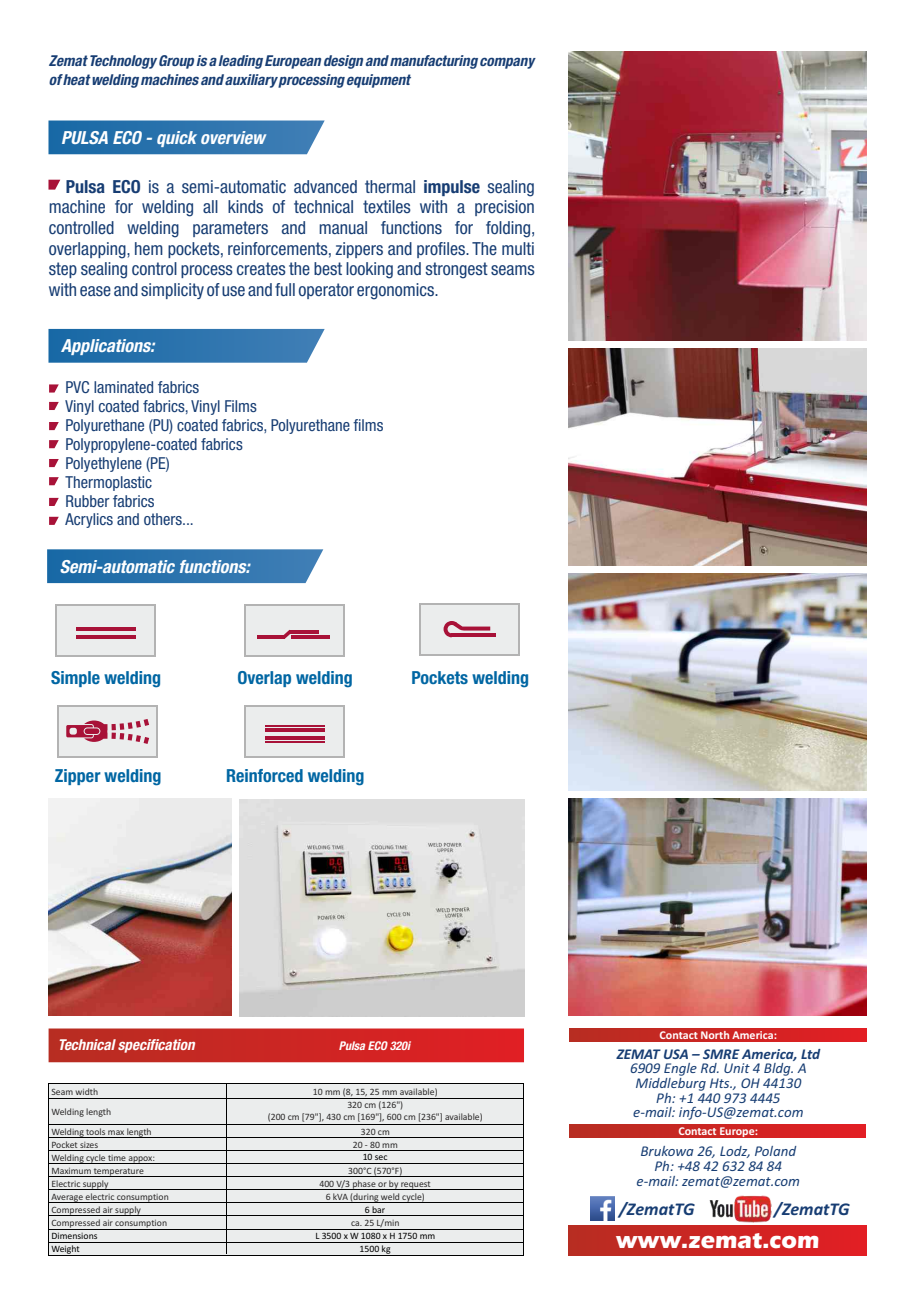
<style>
.page{position:relative;width:915px;height:1289px;background:#fff}
.page>*{position:absolute;margin:0;border:0;box-sizing:border-box;transform-origin:0 0}
.t1{font:700 24px "Eras ITC";color:#fff}
.t2{font:condensed 18px/20.7px "Helvetica Neue LT Pro";color:#173d73;text-align:justify}
.t3{font:700 condensed 18px "Helvetica Neue LT Pro";color:#0066a3}
.t4{font:italic 700 condensed 18px "Helvetica Neue LT Pro";color:#fff}
.t5{font:italic 700 18px "Calibri";color:#173d73}
.t6{font:condensed 16.5px/18.9px "Helvetica Neue LT Pro";color:#173d73}
.t7{font:italic 15px/14.7px "Calibri";color:#173d73;text-align:center}
.t8{font:italic 700 condensed 15px/18.5px "Helvetica Neue LT Pro";color:#173d73}
.t9{font:italic 700 15px "Calibri";color:#173d73}
.t10{font:italic 700 condensed 15px "Helvetica Neue LT Pro";color:#fff}
.t11{font:700 12px "Calibri";color:#fff}
.t12{font:italic 700 condensed 12px "Helvetica Neue LT Pro";color:#fff}
.t13{font:9.75px/13px "Calibri";color:#2b2929;text-align:center}
.t14{font:9.75px/13px "Calibri";color:#000}
.s1{font-weight:700}
</style>
<div class="page">
<svg style="left:49px;top:1028px;width:475px;height:34px;background:#cc2926"></svg>
<svg style="left:49px;top:384px;width:10px;height:8px"></svg>
<svg style="left:49px;top:402px;width:10px;height:8px"></svg>
<div style="left:48px;top:1084px;width:178px;height:170px;background:#ebeded"></div>
<div style="left:226px;top:1084px;width:297px;height:170px;background:#ebeded"></div>
<hr style="left:48px;top:1084px;width:1px;height:171px;background:#000">
<hr style="left:226px;top:1084px;width:1px;height:169px;background:#000">
<hr style="left:523px;top:1084px;width:1px;height:170px;background:#000">
<hr style="left:48px;top:1083px;width:476px;height:1px;background:#000">
<hr style="left:49px;top:1098px;width:475px;height:1px;background:#000">
<hr style="left:49px;top:1136px;width:475px;height:1px;background:#000">
<hr style="left:49px;top:1149px;width:475px;height:1px;background:#000">
<hr style="left:49px;top:1163px;width:475px;height:1px;background:#000">
<hr style="left:49px;top:1176px;width:475px;height:1px;background:#000">
<hr style="left:49px;top:1189px;width:475px;height:1px;background:#000">
<hr style="left:49px;top:1202px;width:475px;height:1px;background:#000">
<hr style="left:49px;top:1215px;width:475px;height:1px;background:#000">
<hr style="left:49px;top:1228px;width:475px;height:1px;background:#000">
<hr style="left:49px;top:1241px;width:475px;height:1px;background:#000">
<div style="left:244px;top:604px;width:101px;height:52px;background:linear-gradient(to right,#ebeded,#ebeded)"></div>
<div style="left:419px;top:603px;width:101px;height:52px;background:linear-gradient(to right,#ebeded,#ebeded)"></div>
<div style="left:246px;top:606px;width:97px;height:48px;background:#ebeded"></div>
<hr style="left:291px;top:635px;width:39px;height:4px;background:#a81238">
<hr style="left:257px;top:635px;width:27px;height:4px;background:#a81238">
<svg style="left:290px;top:630px;width:29px;height:3px"></svg>
<svg style="left:283px;top:629px;width:7px;height:10px"></svg>
<div style="left:421px;top:605px;width:97px;height:48px;background:#ebeded"></div>
<hr style="left:451px;top:633px;width:45px;height:4px;background:#a81238">
<svg style="left:443px;top:621px;width:47px;height:16px"></svg>
<svg style="left:56px;top:604px;width:100px;height:52px"></svg>
<div style="left:57px;top:606px;width:97px;height:48px;background:#ebeded"></div>
<hr style="left:76px;top:635px;width:59px;height:4px;background:#a81238">
<hr style="left:76px;top:627px;width:59px;height:4px;background:#a81238">
<div style="left:244px;top:705px;width:101px;height:52px;background:linear-gradient(to right,#ebeded,#ebeded)"></div>
<div style="left:246px;top:707px;width:97px;height:48px;background:#ebeded"></div>
<svg style="left:265px;top:736px;width:59px;height:3px"></svg>
<hr style="left:265px;top:728px;width:59px;height:4px;background:#a81238">
<hr style="left:265px;top:725px;width:59px;height:1px;background:#a81238">
<hr style="left:265px;top:741px;width:59px;height:1px;background:#a81238">
<div style="left:57px;top:705px;width:101px;height:52px;background:linear-gradient(to right,#ebeded,#ebeded)"></div>
<div style="left:59px;top:707px;width:97px;height:48px;background:#ebeded"></div>
<svg style="left:66px;top:719px;width:83px;height:25px"></svg>
<svg style="left:47px;top:549px;width:276px;height:34px;background:#3378b0"></svg>
<svg style="left:48px;top:329px;width:276px;height:34px;background:#3378b0"></svg>
<hr style="left:49px;top:1254px;width:475px;height:1px;background:#000">
<svg style="left:48px;top:120px;width:276px;height:34px;background:#3579b1"></svg>
<svg style="left:48px;top:180px;width:12px;height:10px"></svg>
<svg style="left:49px;top:422px;width:10px;height:8px"></svg>
<svg style="left:49px;top:440px;width:10px;height:8px"></svg>
<svg style="left:49px;top:459px;width:10px;height:8px"></svg>
<svg style="left:49px;top:477px;width:10px;height:8px"></svg>
<svg style="left:49px;top:498px;width:10px;height:8px"></svg>
<svg style="left:49px;top:517px;width:10px;height:8px"></svg>
<img style="left:568px;top:348px;width:297px;height:217px">
<img style="left:568px;top:573px;width:297px;height:217px">
<img style="left:568px;top:798px;width:297px;height:217px">
<img style="left:709px;top:1195px;width:62px;height:27px">
<div style="left:568px;top:1225px;width:297px;height:30px;background:linear-gradient(to right,#b72d22,#e21e24)"></div>
<img style="left:590px;top:1196px;width:24px;height:24px">
<svg style="left:569px;top:1028px;width:296px;height:13px;background:#cc2522"></svg>
<svg style="left:569px;top:1124px;width:296px;height:13px;background:#cc2522"></svg>
<img style="left:49px;top:798px;width:182px;height:217px">
<hr style="left:49px;top:1123px;width:475px;height:1px;background:#000">
<img style="left:568px;top:51px;width:297px;height:289px">
<img style="left:239px;top:799px;width:285px;height:217px">
<p class="t8" style="left:49px;top:54px;width:486px">Zemat Technology Group is a leading European design and manufacturing company of heat welding machines and auxiliary processing equipment</p>
<p class="t4" style="left:61px;top:131px;width:205px">PULSA ECO - quick overview</p>
<p class="t2" style="left:49px;top:178px;width:488px;text-indent:17px"><span class="s1">Pulsa ECO</span> is a semi-automatic advanced thermal <span class="s1">impulse</span> sealing machine for welding all kinds of technical textiles with a precision controlled welding parameters and manual functions for folding, overlapping, hem pockets, reinforcements, zippers and profiles. The multi step sealing control process creates the best looking and strongest seams with ease and simplicity of use and full operator ergonomics.</p>
<p class="t4" style="left:61px;top:339px;width:95px">Applications:</p>
<p class="t6" style="left:66px;top:380px;width:319px">PVC laminated fabrics<br>Vinyl coated fabrics, Vinyl Films<br>Polyurethane (PU) coated fabrics, Polyurethane films<br>Polypropylene-coated fabrics<br>Polyethylene (PE)<br>Thermoplastic<br>Rubber fabrics<br>Acrylics and others...</p>
<p class="t4" style="left:60px;top:560px;width:191px">Semi-automatic functions:</p>
<p class="t3" style="left:51px;top:670px;width:111px">Simple welding</p>
<p class="t3" style="left:237px;top:670px;width:117px">Overlap welding</p>
<p class="t3" style="left:411px;top:670px;width:119px">Pockets welding</p>
<p class="t3" style="left:55px;top:769px;width:108px">Zipper welding</p>
<p class="t3" style="left:226px;top:769px;width:140px">Reinforced welding</p>
<p class="t11" style="left:659px;top:1029px;width:119px">Contact North America:</p>
<p class="t10" style="left:58px;top:1039px;width:138px">Technical specification</p>
<p class="t12" style="left:339px;top:1041px;width:73px">Pulsa ECO 320i</p>
<p class="t9" style="left:616px;top:1047px;width:205px">ZEMAT USA – SMRE America, Ltd</p>
<p class="t7" style="left:630px;top:1062px;width:178px">6909 Engle Rd. Unit 4 Bldg. A<br>Middleburg Hts., OH 44130<br>Ph: +1 440 973 4445<br>e-mail: info-US@zemat.com</p>
<p class="t13" style="left:51px;top:1086px;width:48px">Seam width</p>
<p class="t13" style="left:313px;top:1086px;width:126px">10 mm (8, 15, 25 mm available)</p>
<p class="t13" style="left:51px;top:1105px;width:61px">Welding length</p>
<p class="t13" style="left:268px;top:1099px;width:216px;line-height:11.9px">320 cm (126")<br>(200 cm [79"], 430 cm [169"], 600 cm [236"] available)</p>
<p class="t13" style="left:51px;top:1138px;width:48px">Pocket sizes</p>
<p class="t13" style="left:353px;top:1138px;width:46px">20 - 80 mm</p>
<p class="t13" style="left:51px;top:1151px;width:119px;text-align:left">Welding cycle time appox:<br>Maximum temperature<br>Electric supply<br>Average electric consumption<br>Compressed air supply<br>Compressed air consumption</p>
<p class="t14" style="left:362px;top:1151px;width:26px">10 sec</p>
<p class="t13" style="left:51px;top:1125px;width:102px">Welding tools max length</p>
<p class="t13" style="left:361px;top:1125px;width:30px">320 cm</p>
<p class="t11" style="left:678px;top:1126px;width:81px">Contact Europe:</p>
<p class="t7" style="left:636px;top:1145px;width:165px">Brukowa 26, Lodz, Poland<br>Ph: +48 42 632 84 84 e-mail: zemat@zemat.com</p>
<p class="t13" style="left:319px;top:1164px;width:113px">300°C (570°F)<br>400 V/3 phase or by request<br>6 kVA (during weld cycle)</p>
<p class="t14" style="left:365px;top:1203px;width:22px">6 bar</p>
<p class="t13" style="left:351px;top:1216px;width:50px">ca. 25 L/min</p>
<p class="t5" style="left:619px;top:1200px;width:77px">/ZematTG</p>
<p class="t5" style="left:774px;top:1200px;width:77px">/ZematTG</p>
<h1 class="t1" style="left:615px;top:1230px;width:205px">www.zemat.com</h1>
<p class="t14" style="left:51px;top:1230px;width:48px">Dimensions<br>Weight</p>
<p class="t14" style="left:315px;top:1230px;width:121px;text-align:center">L 3500 x W 1080 x H 1750 mm<br>1500 kg</p>
</div>
